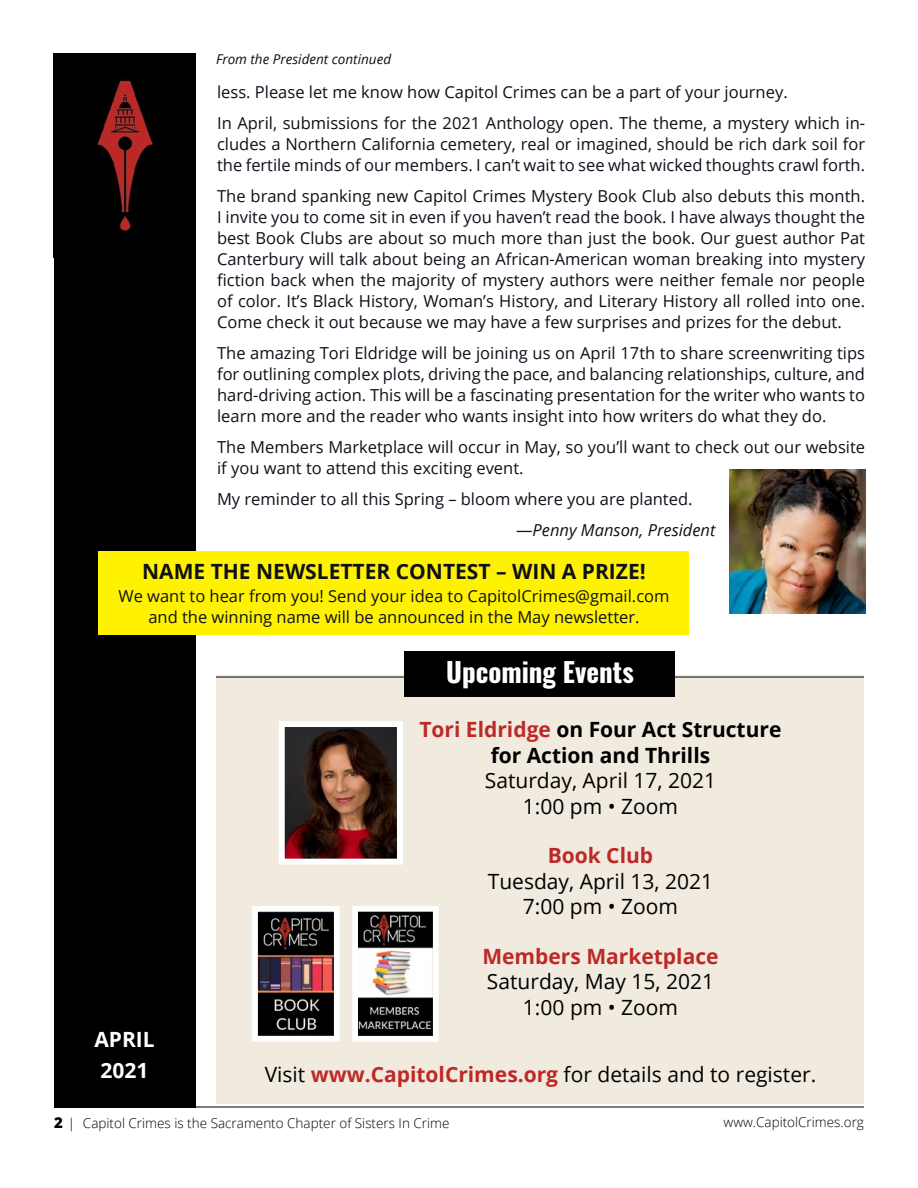
<style>
.page{position:relative;width:918px;height:1188px;background:#fff}
.page>*{position:absolute;margin:0;border:0;box-sizing:border-box;transform-origin:0 0}
.t1{font:27px "Oswald";color:#fff}
.t2{font:21px/25.5px "Open Sans";color:#000;text-align:center}
.t3{font:700 21px/25.5px "Open Sans";color:#000;text-align:center}
.t4{font:700 21px "Open Sans";color:#0e101a}
.t5{font:700 21px "Open Sans";color:#bd2927}
.t6{font:700 21px/31px "Open Sans";color:#fff}
.t7{font:16.5px/21px "Open Sans";color:#0e101a}
.t8{font:300 13.5px "Open Sans";color:#000}
.t9{font:italic 13.5px "Open Sans";color:#0e101a}
.s1{font-style:italic}
.s2{color:#bd2927}
.s3{font-weight:700;color:#bd2927}
.s4{font-weight:800;font-size:15px}
</style>
<div class="page">
<div style="left:54px;top:54px;width:141px;height:1053px;background:#000"></div>
<img style="left:97px;top:79px;width:57px;height:153px">
<hr style="left:54px;top:1107px;width:810px;height:1px;background:#000">
<div style="left:216px;top:676px;width:648px;height:428px;background:#f0eadf"></div>
<hr style="left:216px;top:677px;width:648px;height:1px;background:#000">
<div style="left:405px;top:651px;width:270px;height:46px;background:#000"></div>
<img style="left:729px;top:469px;width:136px;height:144px">
<img style="left:286px;top:728px;width:110px;height:130px">
<div style="left:279px;top:721px;width:124px;height:144px;border:6px solid #feffff"></div>
<img style="left:359px;top:913px;width:73px;height:122px">
<div style="left:352px;top:906px;width:87px;height:136px;border:6px solid #feffff"></div>
<div style="left:98px;top:551px;width:591px;height:84px;background:#fff200"></div>
<img style="left:259px;top:913px;width:74px;height:122px">
<div style="left:252px;top:906px;width:88px;height:136px;border:6px solid #feffff"></div>
<p class="t9" style="left:216px;top:50px;width:177px">From the President continued</p>
<p class="t7" style="left:217px;top:76px;width:650px;line-height:31px">less. Please let me know how Capitol Crimes can be a part of your journey.<br>In April, submissions for the 2021 Anthology open. The theme, a mystery which in-</p>
<p class="t7" style="left:217px;top:133px;width:650px">cludes a Northern California cemetery, real or imagined, should be rich dark soil for the fertile minds of our members. I can’t wait to see what wicked thoughts crawl forth.</p>
<p class="t7" style="left:217px;top:185px;width:650px;text-align:justify">The brand spanking new Capitol Crimes Mystery Book Club also debuts this month.<br>I invite you to come sit in even if you haven’t read the book. I have always thought the best Book Clubs are about so much more than just the book. Our guest author Pat Canterbury will talk about being an African-American woman breaking into mystery fiction back when the majority of mystery authors were neither female nor people of color. It’s Black History, Woman’s History, and Literary History all rolled into one.<br>Come check it out because we may have a few surprises and prizes for the debut.</p>
<p class="t7" style="left:217px;top:342px;width:650px;text-align:justify">The amazing Tori Eldridge will be joining us on April 17th to share screenwriting tips for outlining complex plots, driving the pace, and balancing relationships, culture, and hard-driving action. This will be a fascinating presentation for the writer who wants to learn more and the reader who wants insight into how writers do what they do.</p>
<p class="t7" style="left:217px;top:436px;width:650px">The Members Marketplace will occur in May, so you’ll want to check out our website if you want to attend this exciting event.</p>
<p class="t7" style="left:516px;top:483px;width:201px;line-height:31px;text-indent:-299px">My reminder to all this Spring – bloom where you are planted. —<span class="s1">Penny Manson, President</span></p>
<p class="t4" style="left:142px;top:556px;width:505px">NAME THE NEWSLETTER CONTEST – WIN A PRIZE!</p>
<p class="t7" style="left:118px;top:585px;width:553px;text-align:center">We want to hear from you! Send your idea to CapitolCrimes@gmail.com and the winning name will be announced in the May newsletter.</p>
<p class="t6" style="left:94px;top:1024px;width:62px">APRIL<br>2021</p>
<h1 class="t1" style="left:446px;top:648px;width:189px">Upcoming Events</h1>
<p class="t3" style="left:419px;top:716px;width:364px"><span class="s2">Tori Eldridge</span> on Four Act Structure for Action and Thrills</p>
<p class="t2" style="left:485px;top:767px;width:233px">Saturday, April 17, 2021<br>1:00 pm • Zoom</p>
<p class="t5" style="left:548px;top:841px;width:107px">Book Club</p>
<p class="t2" style="left:488px;top:868px;width:227px">Tuesday, April 13, 2021<br>7:00 pm • Zoom</p>
<p class="t5" style="left:482px;top:941px;width:238px">Members Marketplace</p>
<p class="t2" style="left:487px;top:968px;width:229px">Saturday, May 15, 2021<br>1:00 pm • Zoom</p>
<p class="t2" style="left:265px;top:1061px;width:553px">Visit <span class="s3">www.CapitolCrimes.org</span> for details and to register.</p>
<p class="t8" style="left:54px;top:1114px;width:397px"><span class="s4">2</span> | Capitol Crimes is the Sacramento Chapter of Sisters In Crime</p>
<p class="t8" style="left:724px;top:1113px;width:142px">www.CapitolCrimes.org</p>
</div>
